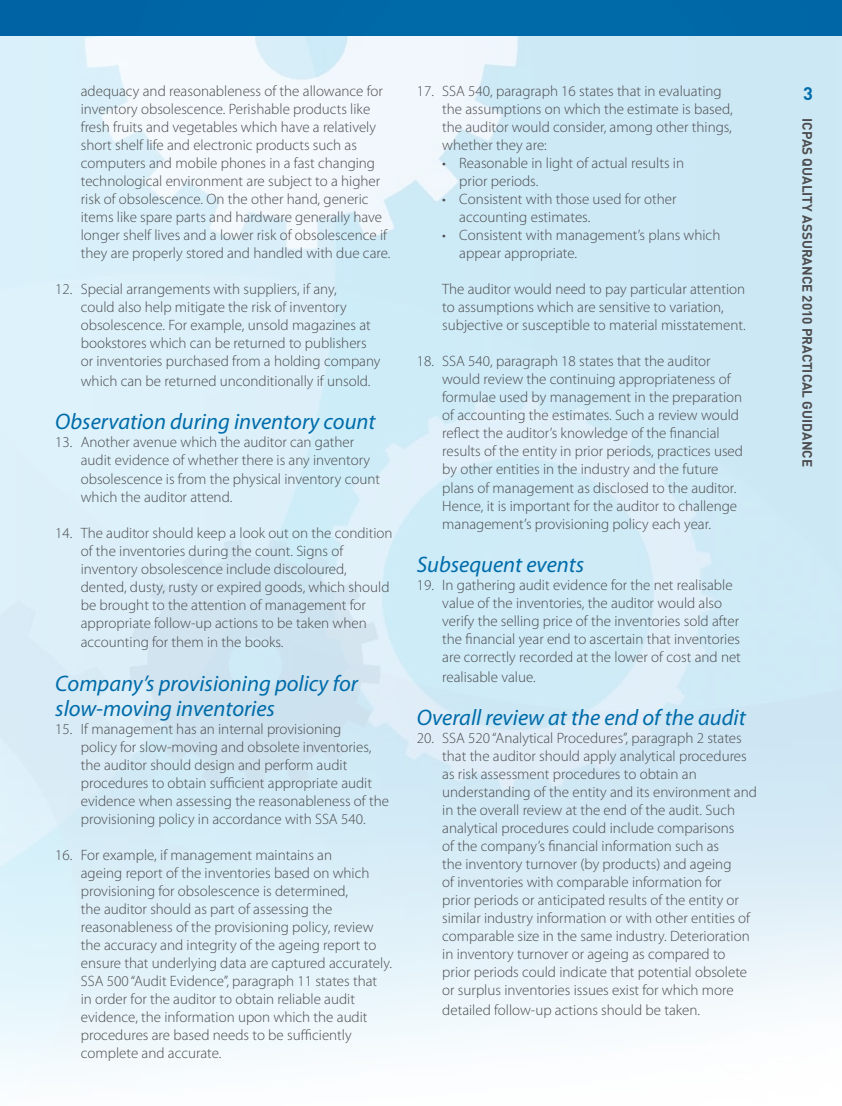
<style>
.page{position:relative;width:842px;height:1106px;background:#fff}
.page>*{position:absolute;margin:0;border:0;box-sizing:border-box;transform-origin:0 0}
.t1{font:italic 22.5px/25.5px "Myriad Pro";color:#006caa}
.t2{font:700 18px "DIN";color:#006caa}
.t3{font:300 15px/18px "Myriad Pro";color:#4b4b4d}
.t4{font:700 13.5px "DIN";color:#4d4d4f}
</style>
<div class="page">
<img style="left:0;top:35px;width:842px;height:1035px">
<div style="left:0;top:0;width:842px;height:35px;background:#0067a6"></div>
<p class="t3" style="left:81px;top:83px;width:311px">adequacy and reasonableness of the allowance for inventory obsolescence. Perishable products like fresh fruits and vegetables which have a relatively short shelf life and electronic products such as computers and mobile phones in a fast changing technological environment are subject to a higher risk of obsolescence. On the other hand, generic items like spare parts and hardware generally have longer shelf lives and a lower risk of obsolescence if they are properly stored and handled with due care.</p>
<p class="t3" style="left:81px;top:281px;width:301px;text-indent:-26px">12. Special arrangements with suppliers, if any,<br>could also help mitigate the risk of inventory obsolescence. For example, unsold magazines at bookstores which can be returned to publishers or inventories purchased from a holding company</p>
<p class="t3" style="left:81px;top:372px;width:291px">which can be returned unconditionally if unsold.</p>
<h1 class="t1" style="left:55px;top:410px;width:322px">Observation during inventory count</h1>
<p class="t3" style="left:81px;top:434px;width:301px;text-indent:-26px">13. Another avenue which the auditor can gather audit evidence of whether there is any inventory obsolescence is from the physical inventory count which the auditor attend.</p>
<p class="t3" style="left:81px;top:524px;width:313px;text-indent:-26px">14. The auditor should keep a look out on the condition of the inventories during the count. Signs of inventory obsolescence include discoloured, dented, dusty, rusty or expired goods, which should be brought to the attention of management for appropriate follow-up actions to be taken when</p>
<p class="t3" style="left:81px;top:633px;width:204px">accounting for them in the books.</p>
<h1 class="t1" style="left:55px;top:671px;width:304px">Company’s provisioning policy for slow-moving inventories</h1>
<p class="t3" style="left:81px;top:720px;width:310px;text-indent:-26px">15. If management has an internal provisioning<br>policy for slow-moving and obsolete inventories, the auditor should design and perform audit procedures to obtain sufficient appropriate audit evidence when assessing the reasonableness of the provisioning policy in accordance with SSA 540.</p>
<p class="t3" style="left:81px;top:846px;width:313px;text-indent:-26px">16. For example, if management maintains an<br>ageing report of the inventories based on which provisioning for obsolescence is determined,<br>the auditor should as part of assessing the reasonableness of the provisioning policy, review the accuracy and integrity of the ageing report to ensure that underlying data are captured accurately.<br>SSA 500 “Audit Evidence”, paragraph 11 states that in order for the auditor to obtain reliable audit evidence, the information upon which the audit procedures are based needs to be sufficiently complete and accurate.</p>
<p class="t3" style="left:442px;top:83px;width:292px;text-indent:-26px">17. SSA 540, paragraph 16 states that in evaluating the assumptions on which the estimate is based, the auditor would consider, among other things, whether they are:</p>
<p class="t3" style="left:459px;top:155px;width:226px;text-indent:-17px">• Reasonable in light of actual results in prior periods.</p>
<p class="t3" style="left:459px;top:191px;width:219px;text-indent:-17px">• Consistent with those used for other accounting estimates.</p>
<p class="t3" style="left:459px;top:227px;width:263px;text-indent:-17px">• Consistent with management’s plans which appear appropriate.</p>
<p class="t3" style="left:442px;top:281px;width:305px">The auditor would need to pay particular attention to assumptions which are sensitive to variation, subjective or susceptible to material misstatement.</p>
<p class="t3" style="left:442px;top:353px;width:302px;text-indent:-26px">18. SSA 540, paragraph 18 states that the auditor would review the continuing appropriateness of formulae used by management in the preparation of accounting the estimates. Such a review would reflect the auditor’s knowledge of the financial results of the entity in prior periods, practices used by other entities in the industry and the future plans of management as disclosed to the auditor.<br>Hence, it is important for the auditor to challenge management’s provisioning policy each year.</p>
<h1 class="t1" style="left:417px;top:552px;width:169px">Subsequent events</h1>
<p class="t3" style="left:442px;top:576px;width:300px;text-indent:-26px">19. In gathering audit evidence for the net realisable value of the inventories, the auditor would also verify the selling price of the inventories sold after the financial year end to ascertain that inventories are correctly recorded at the lower of cost and net</p>
<p class="t3" style="left:442px;top:668px;width:95px">realisable value.</p>
<h1 class="t1" style="left:417px;top:705px;width:330px">Overall review at the end of the audit</h1>
<p class="t3" style="left:442px;top:729px;width:316px;text-indent:-26px">20. SSA 520 “Analytical Procedures”, paragraph 2 states that the auditor should apply analytical procedures as risk assessment procedures to obtain an understanding of the entity and its environment and in the overall review at the end of the audit. Such analytical procedures could include comparisons<br>of the company’s financial information such as<br>the inventory turnover (by products) and ageing<br>of inventories with comparable information for<br>prior periods or anticipated results of the entity or similar industry information or with other entities of comparable size in the same industry. Deterioration in inventory turnover or ageing as compared to prior periods could indicate that potential obsolete or surplus inventories issues exist for which more</p>
<p class="t3" style="left:442px;top:1001px;width:259px">detailed follow-up actions should be taken.</p>
<p class="t2" style="left:803px;top:82px;width:11px">3</p>
<p class="t4" style="left:816px;top:118px;width:350px;rotate:90deg">ICPAS Quality Assurance 2010 Practical Gui dance</p>
</div>
